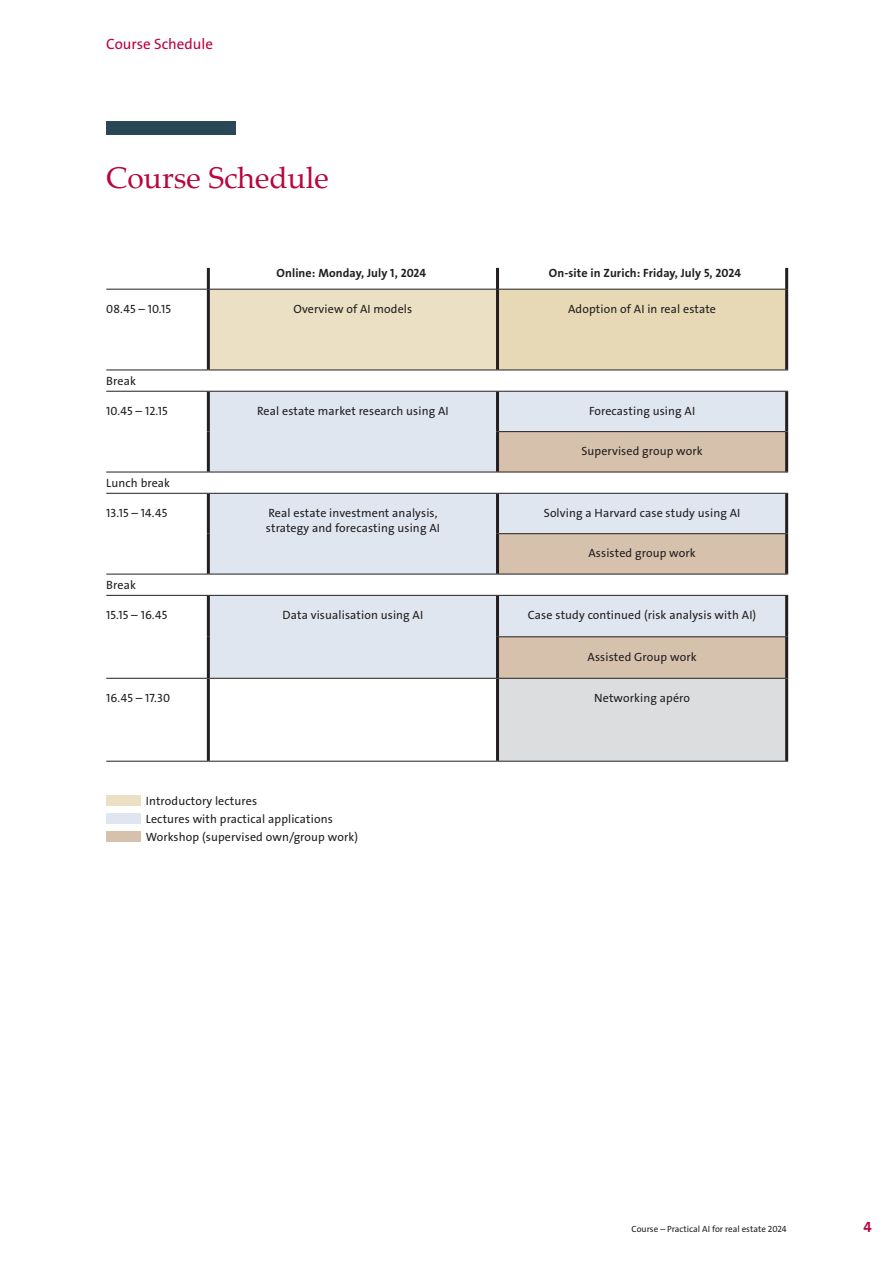
<style>
.page{position:relative;width:893px;height:1263px;background:#fff}
.page>*{position:absolute;margin:0;border:0;box-sizing:border-box;transform-origin:0 0}
._01_Titel{font:30px "Palatino Linotype";color:#ba053d}
._05_Rubrik{font:15px "The Sans LP5 Plain";color:#ba053d}
.t1{font:15px "The Sans LP7 Bld";color:#ba053d}
.Tabelle_TheSans_Plain_7_9{font:12px/15px "The Sans LP5 Plain";letter-spacing:.01em;color:#231f20}
._03_Text{font:12px "The Sans LP5 Plain";letter-spacing:.01em;color:#231f20}
.Tabelle_TheSans_Bold_7_9{font:12px "The Sans LP7 Bld";letter-spacing:.01em;color:#231f20}
.t2{font:9px "The Sans LP5 Plain";color:#231f20}
</style>
<div class="page">
<div style="left:106px;top:121px;width:130px;height:14px;background:#2a4756"></div>
<svg style="left:106px;top:268px;width:680px;height:493px"></svg>
<div style="left:208px;top:289px;width:289px;height:81px;background:#ebe0c3"></div>
<div style="left:497px;top:289px;width:290px;height:81px;background:#e7d9b5"></div>
<svg style="left:208px;top:392px;width:577px;height:286px;background:#e2e8ef"></svg>
<svg style="left:497px;top:432px;width:289px;height:246px;fill:#d6c1ad"></svg>
<div style="left:497px;top:678px;width:290px;height:83px;background:#dcdddf"></div>
<hr style="left:210px;top:289px;width:286px;height:1px;background:#231f20">
<hr style="left:499px;top:289px;width:286px;height:1px;background:#231f20">
<hr style="left:497px;top:370px;width:291px;height:1px;background:#231f20">
<hr style="left:499px;top:636px;width:286px;height:1px;background:#231f20">
<hr style="left:499px;top:678px;width:286px;height:1px;background:#231f20">
<hr style="left:497px;top:761px;width:291px;height:1px;background:#231f20">
<hr style="left:208px;top:370px;width:289px;height:1px;background:#231f20">
<hr style="left:210px;top:678px;width:286px;height:1px;background:#231f20">
<hr style="left:208px;top:761px;width:289px;height:1px;background:#231f20">
<hr style="left:106px;top:391px;width:102px;height:1px;background:#231f20">
<hr style="left:208px;top:391px;width:289px;height:1px;background:#231f20">
<hr style="left:106px;top:370px;width:102px;height:1px;background:#231f20">
<hr style="left:106px;top:574px;width:102px;height:1px;background:#231f20">
<hr style="left:106px;top:678px;width:101px;height:1px;background:#231f20">
<hr style="left:106px;top:761px;width:102px;height:1px;background:#231f20">
<hr style="left:106px;top:289px;width:101px;height:1px;background:#231f20">
<hr style="left:106px;top:493px;width:102px;height:1px;background:#231f20">
<hr style="left:106px;top:595px;width:102px;height:1px;background:#231f20">
<hr style="left:208px;top:595px;width:289px;height:1px;background:#231f20">
<hr style="left:497px;top:595px;width:291px;height:1px;background:#231f20">
<hr style="left:106px;top:472px;width:102px;height:1px;background:#231f20">
<hr style="left:208px;top:472px;width:289px;height:1px;background:#231f20">
<hr style="left:207px;top:289px;width:3px;height:81px;background:#231f20">
<hr style="left:207px;top:392px;width:3px;height:40px;background:#231f20">
<hr style="left:207px;top:432px;width:3px;height:40px;background:#231f20">
<hr style="left:207px;top:596px;width:3px;height:41px;background:#231f20">
<hr style="left:207px;top:637px;width:3px;height:41px;background:#231f20">
<hr style="left:207px;top:678px;width:3px;height:83px;background:#231f20">
<hr style="left:207px;top:268px;width:3px;height:21px;background:#231f20">
<hr style="left:496px;top:268px;width:3px;height:21px;background:#231f20">
<hr style="left:496px;top:289px;width:3px;height:81px;background:#231f20">
<hr style="left:496px;top:596px;width:3px;height:41px;background:#231f20">
<hr style="left:496px;top:637px;width:3px;height:41px;background:#231f20">
<hr style="left:496px;top:678px;width:3px;height:83px;background:#231f20">
<hr style="left:785px;top:268px;width:3px;height:21px;background:#231f20">
<hr style="left:207px;top:494px;width:3px;height:40px;background:#231f20">
<hr style="left:207px;top:534px;width:3px;height:40px;background:#231f20">
<hr style="left:208px;top:493px;width:289px;height:1px;background:#231f20">
<hr style="left:208px;top:574px;width:289px;height:1px;background:#231f20">
<hr style="left:496px;top:494px;width:3px;height:40px;background:#231f20">
<hr style="left:496px;top:534px;width:3px;height:40px;background:#231f20">
<hr style="left:497px;top:493px;width:291px;height:1px;background:#231f20">
<hr style="left:496px;top:392px;width:3px;height:40px;background:#231f20">
<hr style="left:496px;top:432px;width:3px;height:40px;background:#231f20">
<hr style="left:497px;top:391px;width:291px;height:1px;background:#231f20">
<hr style="left:499px;top:431px;width:286px;height:1px;background:#231f20">
<hr style="left:497px;top:472px;width:291px;height:1px;background:#231f20">
<hr style="left:499px;top:533px;width:286px;height:1px;background:#231f20">
<hr style="left:497px;top:574px;width:291px;height:1px;background:#231f20">
<hr style="left:785px;top:392px;width:3px;height:40px;background:#231f20">
<hr style="left:785px;top:432px;width:3px;height:40px;background:#231f20">
<hr style="left:785px;top:289px;width:3px;height:81px;background:#231f20">
<hr style="left:785px;top:494px;width:3px;height:40px;background:#231f20">
<hr style="left:785px;top:534px;width:3px;height:40px;background:#231f20">
<hr style="left:785px;top:596px;width:3px;height:41px;background:#231f20">
<hr style="left:785px;top:637px;width:3px;height:41px;background:#231f20">
<hr style="left:785px;top:678px;width:3px;height:83px;background:#231f20">
<div style="left:106px;top:795px;width:34px;height:11px;background:#ebe0c3"></div>
<div style="left:106px;top:813px;width:34px;height:11px;background:#dfe6ef"></div>
<div style="left:106px;top:831px;width:34px;height:11px;background:#d6c1ad"></div>
<p class="_05_Rubrik" style="left:106px;top:35px;width:108px">Course Schedule</p>
<p class="_01_Titel" style="left:106px;top:156px;width:224px">Course Schedule</p>
<p class="Tabelle_TheSans_Bold_7_9" style="left:276px;top:265px;width:151px">Online: Monday, July 1, 2024</p>
<p class="Tabelle_TheSans_Bold_7_9" style="left:549px;top:265px;width:194px">On-site in Zurich: Friday, July 5, 2024</p>
<p class="Tabelle_TheSans_Plain_7_9" style="left:106px;top:301px;width:66px">08.45 – 10.15</p>
<p class="Tabelle_TheSans_Plain_7_9" style="left:294px;top:301px;width:120px">Overview of AI models</p>
<p class="Tabelle_TheSans_Plain_7_9" style="left:568px;top:301px;width:149px">Adoption of AI in real estate</p>
<p class="Tabelle_TheSans_Plain_7_9" style="left:106px;top:374px;width:31px">Break</p>
<p class="Tabelle_TheSans_Plain_7_9" style="left:106px;top:403px;width:63px">10.45 – 12.15</p>
<p class="Tabelle_TheSans_Plain_7_9" style="left:257px;top:403px;width:193px">Real estate market research using AI</p>
<p class="Tabelle_TheSans_Plain_7_9" style="left:589px;top:403px;width:108px">Forecasting using AI</p>
<p class="Tabelle_TheSans_Plain_7_9" style="left:581px;top:444px;width:123px">Supervised group work</p>
<p class="Tabelle_TheSans_Plain_7_9" style="left:106px;top:476px;width:65px">Lunch break</p>
<p class="Tabelle_TheSans_Plain_7_9" style="left:106px;top:506px;width:63px">13.15 – 14.45</p>
<p class="Tabelle_TheSans_Plain_7_9" style="left:266px;top:506px;width:176px">Real estate investment analysis, strategy and forecasting using AI</p>
<p class="Tabelle_TheSans_Plain_7_9" style="left:544px;top:506px;width:198px">Solving a Harvard case study using AI</p>
<p class="Tabelle_TheSans_Plain_7_9" style="left:588px;top:546px;width:109px">Assisted group work</p>
<p class="Tabelle_TheSans_Plain_7_9" style="left:106px;top:578px;width:31px">Break</p>
<p class="Tabelle_TheSans_Plain_7_9" style="left:106px;top:608px;width:63px">15.15 – 16.45</p>
<p class="Tabelle_TheSans_Plain_7_9" style="left:283px;top:608px;width:142px">Data visualisation using AI</p>
<p class="Tabelle_TheSans_Plain_7_9" style="left:528px;top:608px;width:230px">Case study continued (risk analysis with AI)</p>
<p class="Tabelle_TheSans_Plain_7_9" style="left:588px;top:649px;width:111px">Assisted Group work</p>
<p class="Tabelle_TheSans_Plain_7_9" style="left:106px;top:690px;width:65px">16.45 – 17.30</p>
<p class="Tabelle_TheSans_Plain_7_9" style="left:594px;top:690px;width:97px">Networking apéro</p>
<p class="_03_Text" style="left:146px;top:793px;width:113px">Introductory lectures</p>
<p class="_03_Text" style="left:146px;top:811px;width:188px">Lectures with practical applications</p>
<p class="_03_Text" style="left:146px;top:829px;width:214px">Workshop (supervised own/group work)</p>
<p class="t2" style="left:632px;top:1223px;width:157px">Course – Practical AI for real estate 2024</p>
<p class="t1" style="left:863px;top:1217px;width:10px">4</p>
</div>
